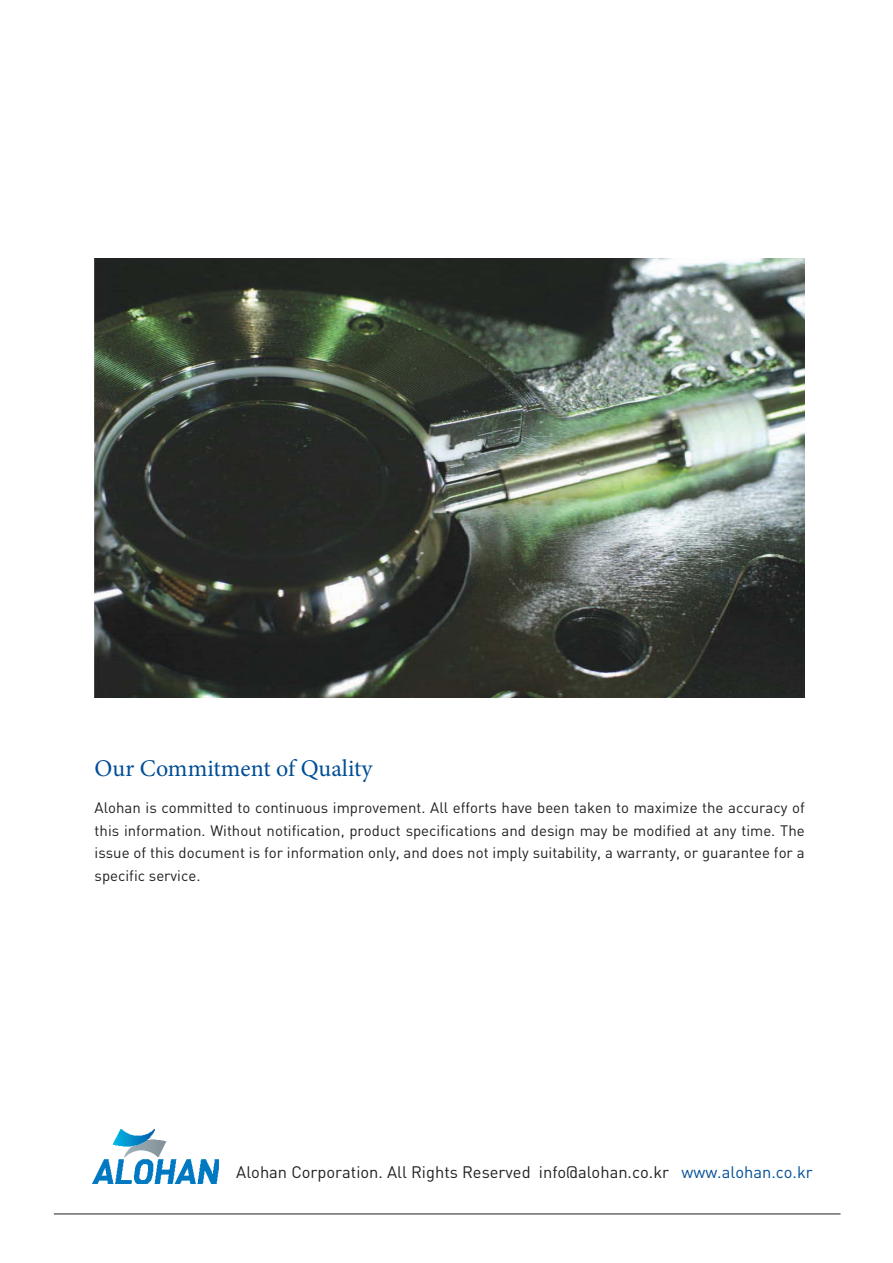
<style>
.page{position:relative;width:893px;height:1263px;background:#fff}
.page>*{position:absolute;margin:0;border:0;box-sizing:border-box;transform-origin:0 0}
.t1{font:24px "Minion Pro";color:#004e96}
.t2{font:16.5px "DIN";color:#231f20}
.t3{font:15px/22.5px "DIN";color:#231f20;text-align:justify}
.s1{color:#004e96}
</style>
<div class="page">
<hr style="left:54px;top:1213px;width:786px;height:1px;background:#231f20">
<img style="left:93px;top:1130px;width:126px;height:54px">
<img style="left:95px;top:258px;width:710px;height:439px">
<h1 class="t1" style="left:95px;top:753px;width:279px">Our Commitment of Quality</h1>
<p class="t3" style="left:95px;top:798px;width:712px">Alohan is committed to continuous improvement. All efforts have been taken to maximize the accuracy of this information. Without notification, product specifications and design may be modified at any time. The issue of this document is for information only, and does not imply suitability, a warranty, or guarantee for a specific service.</p>
<p class="t2" style="left:236px;top:1166px;width:578px">Alohan Corporation. All Rights Reserved info@alohan.co.kr <span class="s1">www.alohan.co.kr</span></p>
</div>
